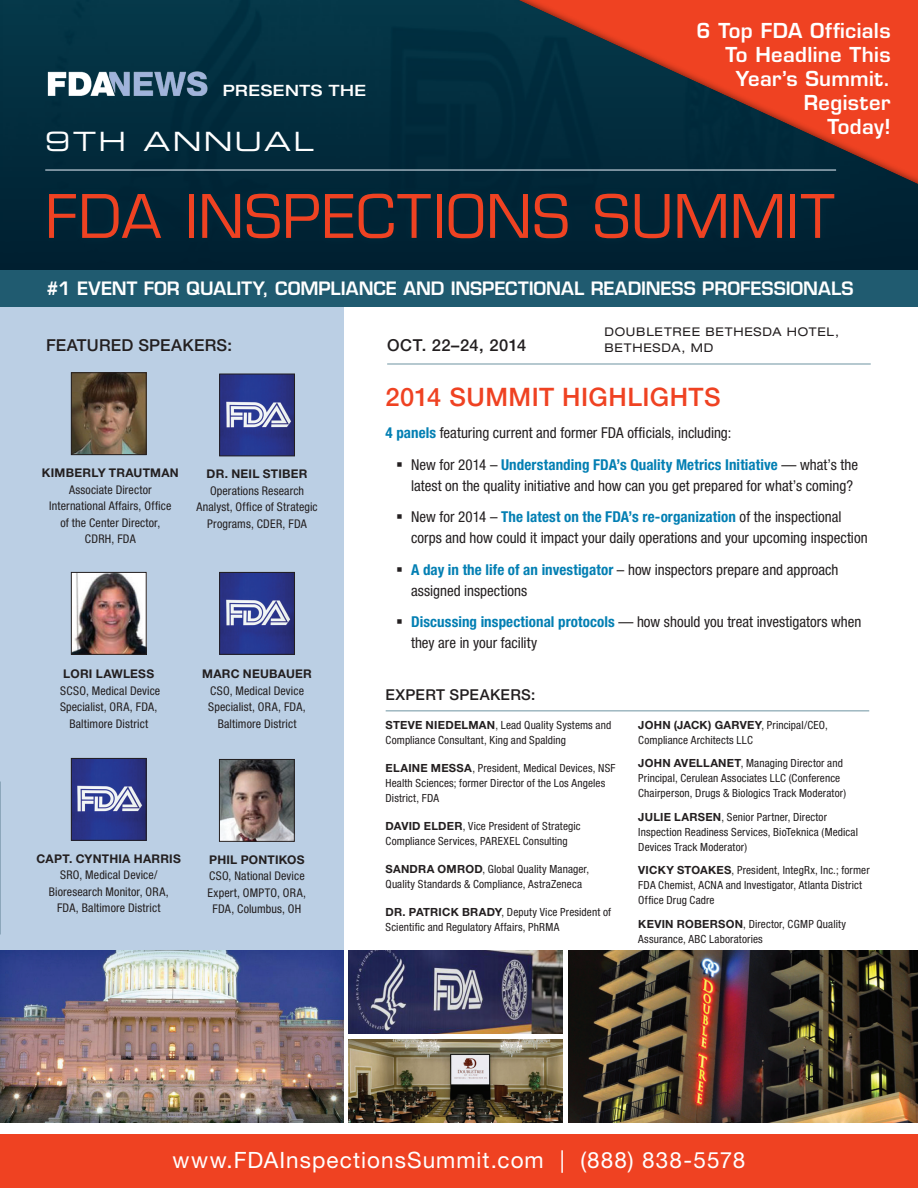
<style>
.page{position:relative;width:918px;height:1188px;background:#fff}
.page>*{position:absolute;margin:0;border:0;box-sizing:border-box;transform-origin:0 0}
.t1{font:58.5px "Eurostile LT Std";letter-spacing:.01em;color:#ef4222}
.t2{font:26.55px "Eurostile LT Std Ex 2";letter-spacing:.095em;color:#fff}
.t3{font:500 25.5px "Helvetica Neue LT Std";letter-spacing:.015em;color:#ef4222}
.t4{font:22.5px "Helvetica Neue LT Std";letter-spacing:.045em;color:#fff}
.t5{font:600 20.1px/24.2px "Eurostile LT Std";letter-spacing:.015em;color:#fff;text-align:right}
.t6{font:600 18px "Eurostile LT Std";letter-spacing:-.005em;color:#fff}
.t7{font:500 16.5px "Helvetica Neue LT Std";letter-spacing:.015em;color:#231f20}
.t8{font:500 expanded 15.6px "Helvetica Neue LT Std";letter-spacing:.035em;color:#fff}
.t9{font:condensed 15px/31.5px "Helvetica Neue LT Std";color:#231f20}
.t10{font:500 15px "Helvetica Neue LT Std";letter-spacing:.02em;color:#231f20}
.t11{font:condensed 12px/16.5px "Helvetica Neue LT Std";letter-spacing:.01em;color:#231f20;text-align:center}
.t12{font:700 12px "Helvetica Neue LT Std";letter-spacing:.02em;color:#231f20}
.t13{font:expanded 12px/16.5px "Helvetica Neue LT Std";letter-spacing:.065em;color:#231f20}
.t14{font:condensed 11.25px/15px "Helvetica Neue LT Std";letter-spacing:.015em;color:#231f20}
.s1{font-weight:700;color:#037fb3}
.s2{font-weight:700;font-stretch:normal}
</style>
<div class="page">
<div style="left:0;top:0;width:918px;height:297px;background:#022b3c"></div>
<div style="left:0;top:1134px;width:918px;height:54px;background:#ef4222"></div>
<div style="left:0;top:307px;width:344px;height:643px;background:#bbcfe4"></div>
<div style="left:346px;top:0;width:572px;height:200px;background:#231f20;opacity:.75"></div>
<img style="left:73px;top:374px;width:72px;height:79px">
<div style="left:71px;top:372px;width:76px;height:83px;border:1px solid #231f20"></div>
<img style="left:221px;top:574px;width:72px;height:79px">
<div style="left:219px;top:572px;width:76px;height:83px;border:1px solid #231f20"></div>
<img style="left:221px;top:761px;width:72px;height:79px">
<div style="left:219px;top:759px;width:76px;height:83px;border:1px solid #231f20"></div>
<img style="left:73px;top:574px;width:72px;height:79px">
<div style="left:71px;top:572px;width:76px;height:83px;border:1px solid #231f20"></div>
<img style="left:221px;top:376px;width:72px;height:78px">
<div style="left:219px;top:374px;width:76px;height:82px;border:1px solid #231f20"></div>
<img style="left:73px;top:760px;width:72px;height:79px">
<div style="left:71px;top:758px;width:76px;height:83px;border:1px solid #231f20"></div>
<img style="left:568px;top:950px;width:350px;height:173px">
<div style="left:0;top:949px;width:344px;height:174px;background:#037fb3;opacity:.44"></div>
<img style="left:349px;top:950px;width:213px;height:83px">
<img style="left:349px;top:1040px;width:213px;height:82px">
<div style="left:39px;top:184px;width:805px;height:64px;background:#002536"></div>
<hr style="left:45px;top:169px;width:791px;height:2px;background:#e4eef8">
<hr style="left:387px;top:364px;width:484px;height:1px;background:#205b70">
<hr style="left:386px;top:710px;width:483px;height:1px;background:#205b70">
<img style="left:47px;top:71px;width:161px;height:25px">
<div style="left:0;top:271px;width:918px;height:36px;background:#205b70"></div>
<hr style="left:0;top:781px;width:1px;height:153px;background:#001f30">
<h3 class="t8" style="left:223px;top:80px;width:145px">PRESENTS THE</h3>
<h2 class="t2" style="left:45px;top:124px;width:270px">9TH ANNUAL</h2>
<h3 class="t5" style="left:696px;top:18px;width:196px">6 Top FDA Officials<br>To Headline This<br>Year’s Summit.<br>Register<br>Today!</h3>
<h1 class="t1" style="left:45px;top:181px;width:791px">FDA INSPECTIONS SUMMIT</h1>
<h3 class="t6" style="left:46px;top:277px;width:809px">#1 EVENT FOR QUALITY, COMPLIANCE AND INSPECTIONAL READINESS PROFESSIONALS</h3>
<p class="t13" style="left:604px;top:323px;width:236px">DOUBLETREE BETHESDA HOTEL,<br>BETHESDA, MD</p>
<h3 class="t7" style="left:46px;top:335px;width:188px">FEATURED SPEAKERS:</h3>
<h3 class="t7" style="left:387px;top:335px;width:141px">OCT. 22–24, 2014</h3>
<h3 class="t3" style="left:386px;top:382px;width:336px">2014 SUMMIT HIGHLIGHTS</h3>
<p class="t12" style="left:42px;top:465px;width:138px">KIMBERLY TRAUTMAN</p>
<p class="t11" style="left:49px;top:481px;width:124px">Associate Director<br>International Affairs, Office of the Center Director,<br>CDRH, FDA</p>
<p class="t12" style="left:207px;top:467px;width:103px">DR. NEIL STIBER</p>
<p class="t11" style="left:196px;top:482px;width:123px">Operations Research<br>Analyst, Office of Strategic<br>Programs, CDER, FDA</p>
<p class="t12" style="left:63px;top:667px;width:92px">LORI LAWLESS</p>
<p class="t11" style="left:60px;top:682px;width:102px">SCSO, Medical Device<br>Specialist, ORA, FDA,<br>Baltimore District</p>
<p class="t12" style="left:202px;top:667px;width:111px">MARC NEUBAUER</p>
<p class="t11" style="left:208px;top:682px;width:99px">CSO, Medical Device<br>Specialist, ORA, FDA,<br>Baltimore District</p>
<p class="t12" style="left:37px;top:851px;width:146px">CAPT. CYNTHIA HARRIS</p>
<p class="t11" style="left:49px;top:867px;width:121px">SRO, Medical Device/<br>Bioresearch Monitor, ORA,<br>FDA, Baltimore District</p>
<p class="t12" style="left:209px;top:852px;width:97px">PHIL PONTIKOS</p>
<p class="t11" style="left:208px;top:868px;width:100px">CSO, National Device<br>Expert, OMPTO, ORA,<br>FDA, Columbus, OH</p>
<h3 class="t9" style="left:411px;top:417px;width:448px;text-indent:-26px"><span class="s1">4 panels</span> featuring current and former FDA officials, including:<br>New for 2014 – <span class="s1">Understanding FDA’s Quality Metrics Initiative</span> — what’s the</h3>
<h3 class="t9" style="left:411px;top:469px;width:443px">latest on the quality initiative and how can you get prepared for what’s coming?<br>New for 2014 – <span class="s1">The latest on the FDA’s re-organization</span> of the inspectional</h3>
<h3 class="t9" style="left:411px;top:522px;width:458px">corps and how could it impact your daily operations and your upcoming inspection<br><span class="s1">A day in the life of an investigator</span> – how inspectors prepare and approach</h3>
<h3 class="t9" style="left:411px;top:574px;width:452px">assigned inspections<br><span class="s1">Discussing inspectional protocols</span> — how should you treat investigators when</h3>
<h3 class="t9" style="left:411px;top:627px;width:128px">they are in your facility</h3>
<h3 class="t10" style="left:386px;top:685px;width:151px">EXPERT SPEAKERS:</h3>
<p class="t14" style="left:386px;top:717px;width:227px"><span class="s2">STEVE NIEDELMAN</span>, Lead Quality Systems and<br>Compliance Consultant, King and Spalding</p>
<p class="t14" style="left:386px;top:760px;width:232px"><span class="s2">ELAINE MESSA</span>, President, Medical Devices, NSF<br>Health Sciences; former Director of the Los Angeles<br>District, FDA</p>
<p class="t14" style="left:386px;top:818px;width:197px"><span class="s2">DAVID ELDER</span>, Vice President of Strategic<br>Compliance Services, PAREXEL Consulting</p>
<p class="t14" style="left:386px;top:862px;width:205px"><span class="s2">SANDRA OMROD</span>, Global Quality Manager,<br>Quality Standards &amp; Compliance, AstraZeneca</p>
<p class="t14" style="left:386px;top:905px;width:227px"><span class="s2">DR. PATRICK BRADY</span>, Deputy Vice President of<br>Scientific and Regulatory Affairs, PhRMA</p>
<p class="t14" style="left:638px;top:717px;width:191px"><span class="s2">JOHN (JACK) GARVEY</span>, Principal/CEO,<br>Compliance Architects LLC</p>
<p class="t14" style="left:638px;top:756px;width:209px"><span class="s2">JOHN AVELLANET</span>, Managing Director and<br>Principal, Cerulean Associates LLC (Conference<br>Chairperson, Drugs &amp; Biologics Track Moderator)</p>
<p class="t14" style="left:638px;top:809px;width:221px"><span class="s2">JULIE LARSEN</span>, Senior Partner, Director<br>Inspection Readiness Services, BioTeknica (Medical<br>Devices Track Moderator)</p>
<p class="t14" style="left:638px;top:863px;width:233px"><span class="s2">VICKY STOAKES</span>, President, IntegRx, Inc.; former<br>FDA Chemist, ACNA and Investigator, Atlanta District<br>Office Drug Cadre</p>
<p class="t14" style="left:638px;top:917px;width:209px"><span class="s2">KEVIN ROBERSON</span>, Director, CGMP Quality<br>Assurance, ABC Laboratories</p>
<h3 class="t4" style="left:173px;top:1146px;width:574px">www.FDAInspectionsSummit.com | (888) 838-5578</h3>
</div>
